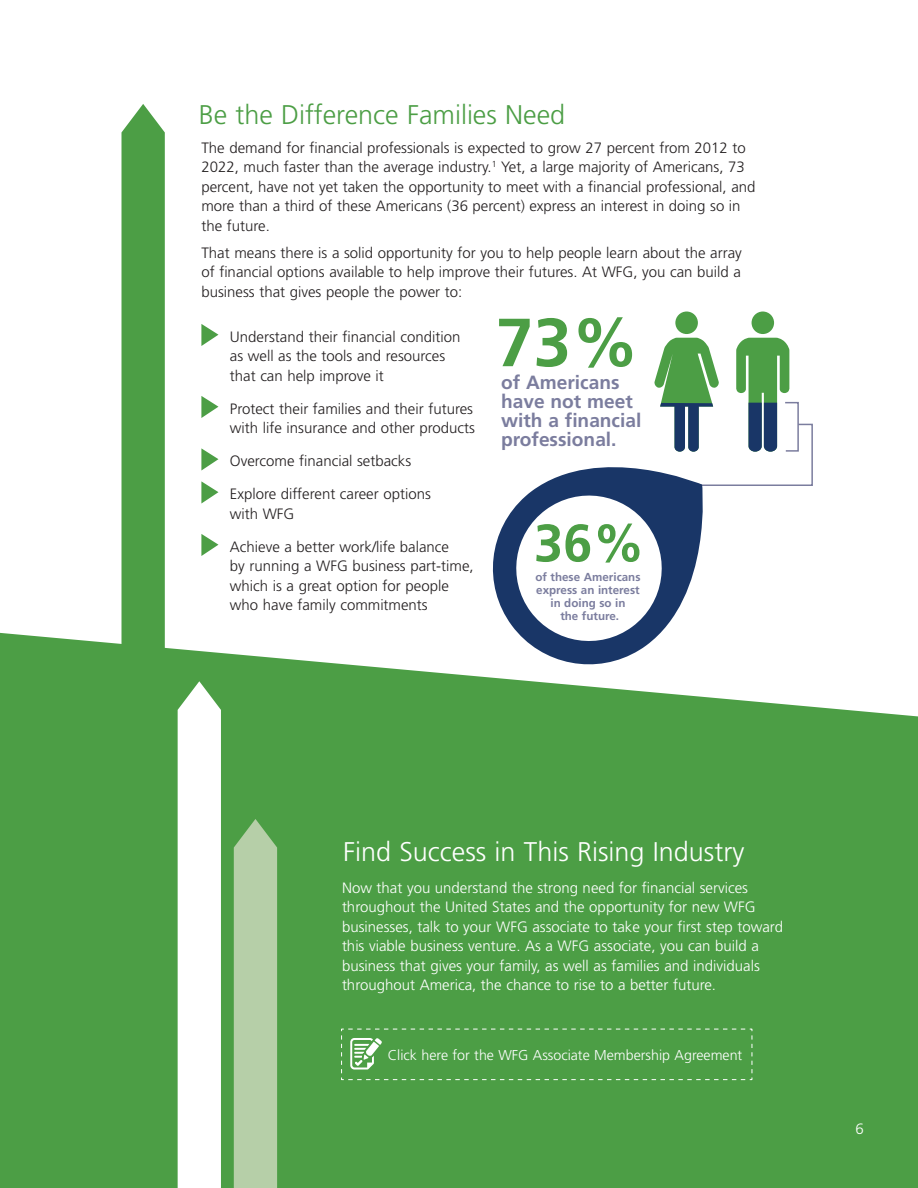
<style>
.page{position:relative;width:918px;height:1188px;background:#fff}
.page>*{position:absolute;margin:0;border:0;box-sizing:border-box;transform-origin:0 0}
.WFG14_Body_Copy{font:700 67.95px "Frutiger";color:#4c9e45}
.WFG14_Body_Copy-2{font:700 52.65px "Frutiger";color:#4c9e45}
.body_text{font:300 27px "Frutiger";color:#fff}
.body_text-2{font:300 27px "Frutiger";color:#4c9e45}
.WFG14_Body_Copy-3{font:700 19.2px/19.2px "Frutiger";color:#7b7d9e}
.WFG14_Body_Copy-4{font:300 15px/19.5px "Frutiger";color:#231f20}
.WFG14_Body_Copy-5{font:300 15px/19.5px "Frutiger";color:#fff}
.WFG_Footnotes_Disclo{font:300 14.25px "Frutiger";color:#fff}
.WFG14_Body_Copy-6{font:700 11.55px/12.8px "Frutiger";color:#7b7d9e;text-align:center}
</style>
<div class="page">
<div style="left:0;top:633px;width:918px;height:555px;background:#4c9e45"></div>
<svg style="left:201px;top:324px;width:17px;height:22px"></svg>
<svg style="left:201px;top:396px;width:17px;height:22px"></svg>
<svg style="left:201px;top:448px;width:17px;height:23px"></svg>
<svg style="left:201px;top:481px;width:17px;height:23px"></svg>
<svg style="left:201px;top:534px;width:17px;height:22px"></svg>
<div style="left:122px;top:104px;width:43px;height:1084px;background:#4c9e45"></div>
<svg style="left:178px;top:681px;width:43px;height:507px"></svg>
<div style="left:234px;top:819px;width:43px;height:369px;background:#b6cfa8"></div>
<div style="left:752px;top:312px;width:22px;height:22px;background:#4c9e45;border-radius:50%"></div>
<div style="left:675px;top:312px;width:23px;height:22px;background:#4c9e45;border-radius:50%"></div>
<svg style="left:482px;top:518px;width:231px;height:158px"></svg>
<svg style="left:507px;top:338px;width:307px;height:313px"></svg>
<div style="left:341px;top:1028px;width:412px;height:52px;background:#4c9e45"></div>
<p class="body_text-2" style="left:199px;top:99px;width:368px">Be the Difference Families Need</p>
<p class="WFG14_Body_Copy-4" style="left:201px;top:138px;width:556px">The demand for financial professionals is expected to grow 27 percent from 2012 to 2022, much faster than the average industry.<sup>1</sup> Yet, a large majority of Americans, 73 percent, have not yet taken the opportunity to meet with a financial professional, and more than a third of these Americans (36 percent) express an interest in doing so in the future.</p>
<p class="WFG14_Body_Copy-4" style="left:201px;top:243px;width:542px;text-align:justify">That means there is a solid opportunity for you to help people learn about the array of financial options available to help improve their futures. At WFG, you can build a business that gives people the power to:</p>
<p class="WFG14_Body_Copy-4" style="left:230px;top:327px;width:232px">Understand their financial condition as well as the tools and resources that can help improve it</p>
<p class="WFG14_Body_Copy-4" style="left:230px;top:399px;width:247px">Protect their families and their futures with life insurance and other products</p>
<p class="WFG14_Body_Copy-4" style="left:230px;top:451px;width:183px">Overcome financial setbacks</p>
<p class="WFG14_Body_Copy-4" style="left:230px;top:484px;width:203px">Explore different career options with WFG</p>
<p class="WFG14_Body_Copy-4" style="left:230px;top:537px;width:245px">Achieve a better work/life balance<br>by running a WFG business part-time, which is a great option for people who have family commitments</p>
<p class="WFG14_Body_Copy" style="left:496px;top:303px;width:145px">73%</p>
<p class="WFG14_Body_Copy-3" style="left:501px;top:372px;width:142px">of Americans have not meet with a financial professional.</p>
<p class="WFG14_Body_Copy-2" style="left:534px;top:512px;width:113px">36%</p>
<p class="WFG14_Body_Copy-6" style="left:535px;top:571px;width:107px">of these Americans express an interest in doing so in<br>the future.</p>
<p class="body_text" style="left:343px;top:836px;width:403px">Find Success in This Rising Industry</p>
<p class="WFG14_Body_Copy-5" style="left:342px;top:878px;width:443px">Now that you understand the strong need for financial services throughout the United States and the opportunity for new WFG businesses, talk to your WFG associate to take your first step toward this viable business venture. As a WFG associate, you can build a business that gives your family, as well as families and individuals throughout America, the chance to rise to a better future.</p>
<p class="WFG_Footnotes_Disclo" style="left:388px;top:1047px;width:356px">Click here for the WFG Associate Membership Agreement</p>
<p class="WFG14_Body_Copy-5" style="left:856px;top:1119px;width:10px">6</p>
</div>
